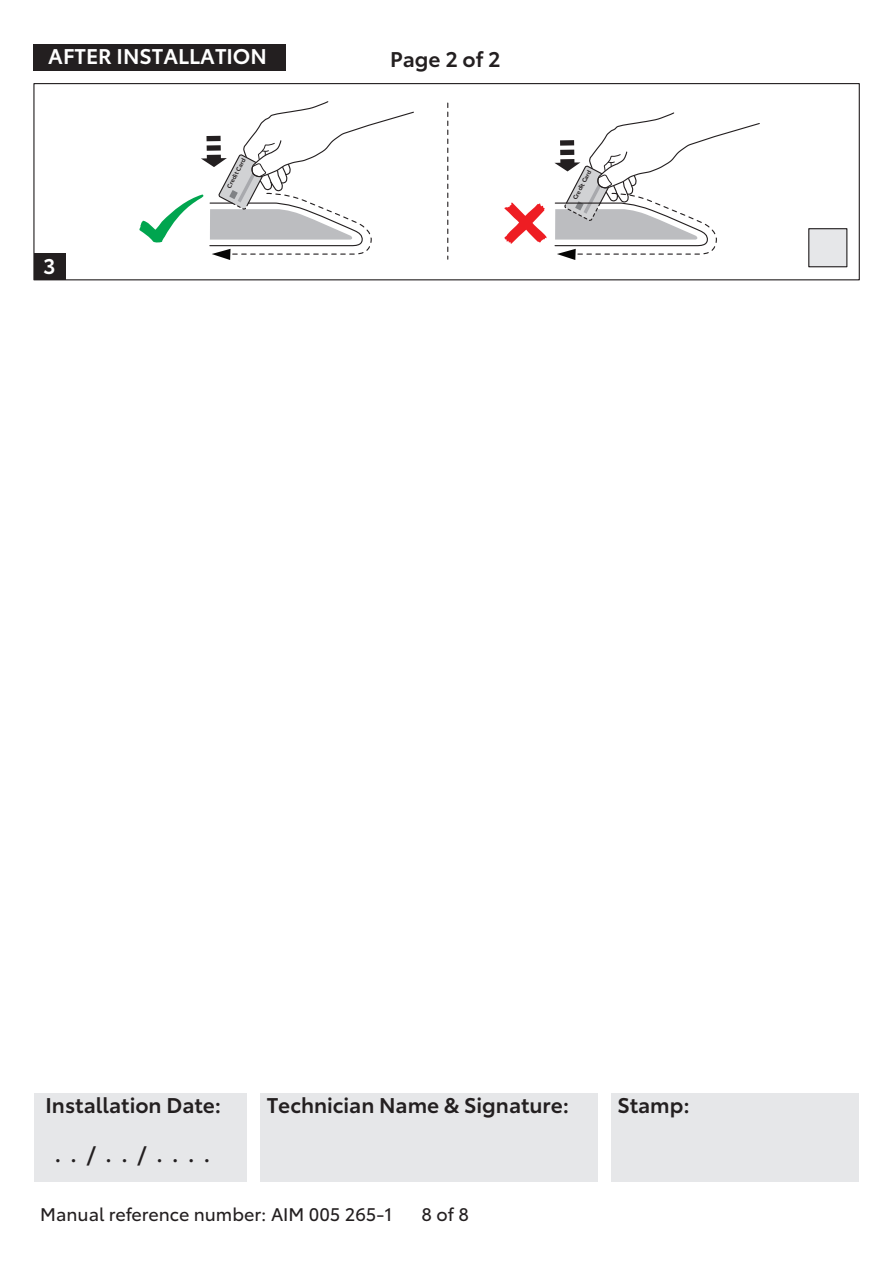
<style>
.page{position:relative;width:893px;height:1263px;background:#fff}
.page>*{position:absolute;margin:0;border:0;box-sizing:border-box;transform-origin:0 0}
.t1{font:600 21px "Toyota Type";color:#231f20}
.t2{font:600 21px "Toyota Type";color:#fff}
.t3{font:18px "Toyota Type";color:#231f20}
.t4{font:600 6px "Toyota Type";color:#231f20}
</style>
<div class="page">
<div style="left:34px;top:44px;width:252px;height:26px;background:#231f20"></div>
<div style="left:34px;top:1093px;width:212px;height:89px;background:#e6e7e9"></div>
<div style="left:611px;top:1093px;width:248px;height:89px;background:#e6e7e9"></div>
<div style="left:260px;top:1093px;width:338px;height:89px;background:#e6e7e9"></div>
<div style="left:33px;top:83px;width:827px;height:197px;border:1px solid #231f20"></div>
<div style="left:809px;top:229px;width:38px;height:38px;background:#e6e7e9"></div>
<div style="left:808px;top:228px;width:39px;height:39px;border:1px solid #231f20"></div>
<div style="left:35px;top:253px;width:31px;height:25px;background:#231f20"></div>
<div style="left:34px;top:254px;width:31px;height:26px;background:#231f20"></div>
<svg style="left:447px;top:103px;width:1px;height:156px"></svg>
<svg style="left:139px;top:101px;width:275px;height:159px"></svg>
<svg style="left:504px;top:112px;width:256px;height:148px"></svg>
<p class="t2" style="left:48px;top:47px;width:220px">AFTER INSTALLATION</p>
<p class="t1" style="left:390px;top:49px;width:112px">Page 2 of 2</p>
<p class="t2" style="left:43px;top:256px;width:14px">3</p>
<p class="t4" style="left:226px;top:187px;width:34px;rotate:-62deg">Credit Card</p>
<p class="t4" style="left:572px;top:198px;width:34px;rotate:-62deg">Credit Card</p>
<p class="t1" style="left:45px;top:1095px;width:177px">Installation Date:</p>
<p class="t1" style="left:267px;top:1095px;width:304px">Technician Name &amp; Signature:</p>
<p class="t1" style="left:617px;top:1095px;width:74px">Stamp:</p>
<p class="t1" style="left:55px;top:1145px;width:157px">. . / . . / . . . .</p>
<p class="t3" style="left:40px;top:1206px;width:354px">Manual reference number: AIM 005 265-1</p>
<p class="t3" style="left:422px;top:1206px;width:49px">8 of 8</p>
</div>
